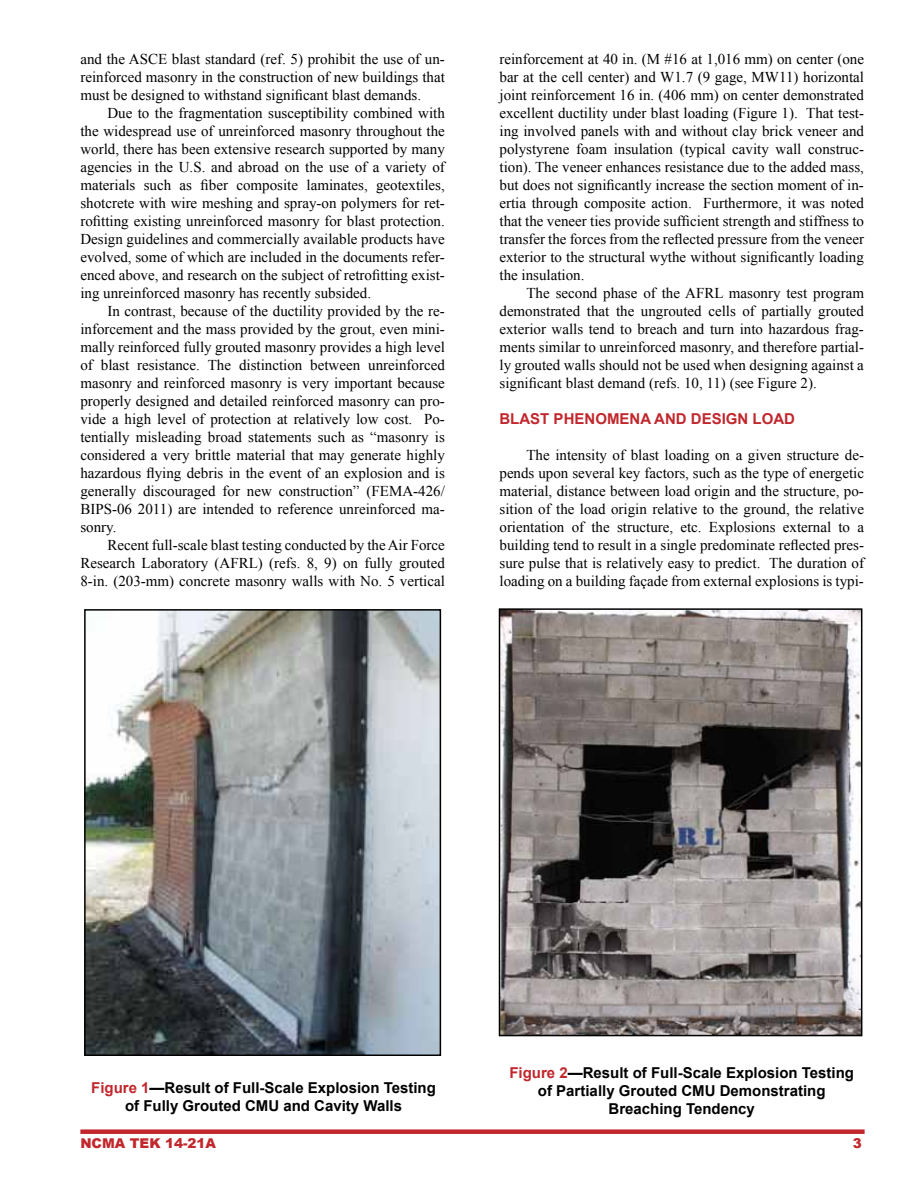
<style>
.page{position:relative;width:918px;height:1188px;background:#fff}
.page>*{position:absolute;margin:0;border:0;box-sizing:border-box;transform-origin:0 0}
.t1{font:15px/18px "Times New Roman";color:#000;text-align:justify}
.t2{font:700 15px/18px "Arial";color:#000;text-align:center}
.t3{font:700 15px "Arial";color:#c1272d}
.t4{font:900 13.5px "Arial";color:#c1272d}
.s1{color:#c1272d}
</style>
<div class="page">
<div style="left:80px;top:1129px;width:785px;height:5px;background:#c1272d"></div>
<img style="left:87px;top:612px;width:351px;height:441px">
<div style="left:84px;top:609px;width:357px;height:447px;border:2px solid #000"></div>
<img style="left:502px;top:611px;width:357px;height:422px">
<div style="left:499px;top:608px;width:363px;height:428px;border:2px solid #000"></div>
<p class="t1" style="left:80px;top:50px;width:366px">and the ASCE blast standard (ref. 5) prohibit the use of un&shy;reinforced masonry in the construction of new buildings that must be designed to withstand significant blast demands.</p>
<p class="t1" style="left:80px;top:104px;width:366px;text-indent:27px">Due to the fragmentation susceptibility combined with the widespread use of unreinforced masonry throughout the world, there has been extensive research supported by many agencies in the U.S. and abroad on the use of a variety of materials such as fiber composite laminates, geotextiles, shotcrete with wire meshing and spray-on polymers for ret&shy;rofitting existing unreinforced masonry for blast protection.<br>Design guidelines and commercially available products have evolved, some of which are included in the documents refer&shy;enced above, and research on the subject of retrofitting exist&shy;ing unreinforced masonry has recently subsided.</p>
<p class="t1" style="left:80px;top:302px;width:366px;text-indent:27px">In contrast, because of the ductility provided by the re&shy;inforcement and the mass provided by the grout, even mini&shy;mally reinforced fully grouted masonry provides a high level of blast resistance. The distinction between unreinforced masonry and reinforced masonry is very important because properly designed and detailed reinforced masonry can pro&shy;vide a high level of protection at relatively low cost. Po&shy;tentially misleading broad statements such as “masonry is considered a very brittle material that may generate highly hazardous flying debris in the event of an explosion and is generally discouraged for new construction” (FEMA-426/ BIPS-06 2011) are intended to reference unreinforced ma&shy;sonry.</p>
<p class="t1" style="left:80px;top:536px;width:366px;text-indent:27px">Recent full-scale blast testing conducted by the Air Force Research Laboratory (AFRL) (refs. 8, 9) on fully grouted 8-in. (203-mm) concrete masonry walls with No. 5 vertical</p>
<p class="t1" style="left:500px;top:50px;width:366px">reinforcement at 40 in. (M #16 at 1,016 mm) on center (one bar at the cell center) and W1.7 (9 gage, MW11) horizontal joint reinforcement 16 in. (406 mm) on center demonstrated excellent ductility under blast loading (Figure 1). That test&shy;ing involved panels with and without clay brick veneer and polystyrene foam insulation (typical cavity wall construc&shy;tion). The veneer enhances resistance due to the added mass, but does not significantly increase the section moment of in&shy;ertia through composite action. Furthermore, it was noted that the veneer ties provide sufficient strength and stiffness to transfer the forces from the reflected pressure from the veneer exterior to the structural wythe without significantly loading the insulation.</p>
<p class="t1" style="left:500px;top:284px;width:366px;text-indent:27px">The second phase of the AFRL masonry test program demonstrated that the ungrouted cells of partially grouted exterior walls tend to breach and turn into hazardous frag&shy;ments similar to unreinforced masonry, and therefore partial&shy;ly grouted walls should not be used when designing against a significant blast demand (refs. 10, 11) (see Figure 2).</p>
<p class="t3" style="left:500px;top:409px;width:297px">BLAST PHENOMENA AND DESIGN LOAD</p>
<p class="t1" style="left:500px;top:446px;width:366px;text-indent:27px">The intensity of blast loading on a given structure de&shy;pends upon several key factors, such as the type of energetic material, distance between load origin and the structure, po&shy;sition of the load origin relative to the ground, the relative orientation of the structure, etc. Explosions external to a building tend to result in a single predominate reflected pres&shy;sure pulse that is relatively easy to predict. The duration of loading on a building façade from external explosions is typi-</p>
<p class="t2" style="left:91px;top:1079px;width:346px"><span class="s1">Figure 1</span>—Result of Full-Scale Explosion Testing of Fully Grouted CMU and Cavity Walls</p>
<p class="t2" style="left:509px;top:1064px;width:346px"><span class="s1">Figure 2</span>—Result of Full-Scale Explosion Testing of Partially Grouted CMU Demonstrating<br>Breaching Tendency</p>
<p class="t4" style="left:80px;top:1133px;width:137px">NCMA TEK 14-21A</p>
<p class="t4" style="left:853px;top:1133px;width:11px">3</p>
</div>
